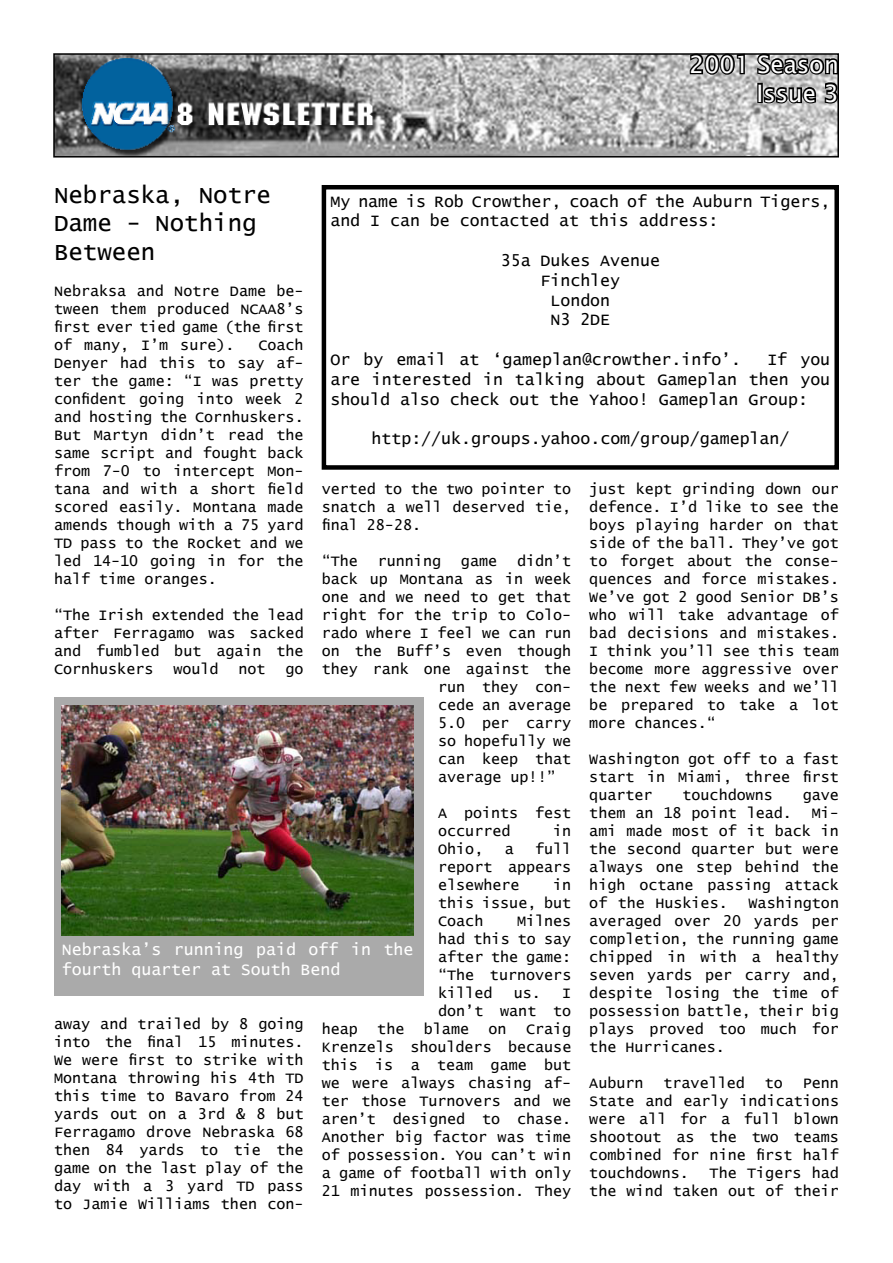
<style>
.page{position:relative;width:893px;height:1263px;background:#fff}
.page>*{position:absolute;margin:0;border:0;box-sizing:border-box;transform-origin:0 0}
.t1{font:24px/28.8px "Lucida Console";color:#000}
.t2{font:24px/28.8px "Lucida Sans Unicode";color:#fff;text-align:right}
.t3{font:16.5px/19.8px "Lucida Console";color:#000}
.t4{font:16.5px/19.8px "Lucida Console";color:#fff}
.t5{font:15px/18px "Lucida Console";color:#000;text-align:justify}
</style>
<div class="page">
<img style="left:56px;top:56px;width:780px;height:99px">
<div style="left:53px;top:53px;width:786px;height:105px;border:2px solid #000"></div>
<div style="left:322px;top:185px;width:517px;height:285px;border:4px solid #000"></div>
<svg style="left:688px;top:53px;width:58px;height:24px"></svg>
<svg style="left:755px;top:53px;width:84px;height:53px;background:#646464"></svg>
<div style="left:54px;top:697px;width:369px;height:299px;background:#aaa"></div>
<img style="left:62px;top:705px;width:351px;height:230px">
<h1 class="t2" style="left:689px;top:50px;width:151px">2001 Season<br>Issue 3</h1>
<h1 class="t1" style="left:54px;top:181px;width:219px">Nebraska, Notre<br>Dame - Nothing<br>Between</h1>
<p class="t5" style="left:54px;top:283px;width:251px">Nebraksa and Notre Dame be&shy;tween them produced NCAA8’s first ever tied game (the first of many, I’m sure).</p>
<p class="t3" style="left:330px;top:192px;width:501px">My name is Rob Crowther, coach of the Auburn Tigers, and I can be contacted at this address:</p>
<p class="t3" style="left:501px;top:251px;width:161px;text-align:center">35a Dukes Avenue<br>Finchley<br>London<br>N3 2DE</p>
<p class="t3" style="left:330px;top:350px;width:412px">Or by email at ‘gameplan@crowther.info’.</p>
<p class="t5" style="left:54px;top:337px;width:251px;text-indent:204px">Coach Denyer had this to say af&shy;ter the game: “I was pretty confident going into week 2 and hosting the Cornhuskers.<br>But Martyn didn’t read the same script and fought back from 7-0 to intercept Mon&shy;tana and with a short field scored easily. Montana made amends though with a 75 yard TD pass to the Rocket and we led 14-10 going in for the half time oranges.</p>
<p class="t5" style="left:54px;top:607px;width:251px">“The Irish extended the lead after Ferragamo was sacked and fumbled but again the Cornhuskers</p>
<p class="t3" style="left:330px;top:350px;width:501px;text-align:justify;text-indent:437px">If you are interested in talking about Gameplan then you should also check out the Yahoo! Gameplan Group:</p>
<p class="t3" style="left:371px;top:430px;width:419px">http://uk.groups.yahoo.com/group/gameplan/</p>
<p class="t5" style="left:322px;top:481px;width:251px">verted to the two pointer to snatch a well deserved tie, final 28-28.</p>
<p class="t5" style="left:322px;top:553px;width:38px">“The</p>
<p class="t5" style="left:378px;top:553px;width:65px">running</p>
<p class="t5" style="left:461px;top:553px;width:38px">game</p>
<p class="t5" style="left:517px;top:553px;width:56px">didn’t</p>
<p class="t5" style="left:322px;top:571px;width:251px">back up Montana as in week</p>
<p class="t5" style="left:322px;top:589px;width:251px">one and we need to get that</p>
<p class="t5" style="left:322px;top:607px;width:251px">right for the trip to Colo-</p>
<p class="t5" style="left:322px;top:625px;width:251px">rado where I feel we can run</p>
<p class="t5" style="left:322px;top:643px;width:251px">on the Buff’s even though</p>
<p class="t5" style="left:322px;top:661px;width:251px">they rank one against the</p>
<p class="t5" style="left:438px;top:679px;width:135px">run they con-</p>
<p class="t5" style="left:438px;top:697px;width:135px">cede an average</p>
<p class="t5" style="left:438px;top:715px;width:135px">5.0 per carry</p>
<p class="t5" style="left:438px;top:733px;width:135px">so hopefully we</p>
<p class="t5" style="left:438px;top:751px;width:135px">can keep that</p>
<p class="t5" style="left:438px;top:769px;width:119px">average up!!”</p>
<p class="t5" style="left:438px;top:805px;width:135px">A points fest occurred</p>
<p class="t5" style="left:589px;top:481px;width:251px">just kept grinding down our defence. I’d like to see the boys playing harder on that side of the ball. They’ve got to forget about the conse&shy;quences and force mistakes.<br>We’ve got 2 good Senior DB’s who will take advantage of bad decisions and mistakes.<br>I think you’ll see this team become more aggressive over the next few weeks and we’ll be prepared to take a lot more chances.“</p>
<p class="t5" style="left:589px;top:751px;width:251px">Washington got off to a fast start in Miami, three first quarter</p>
<p class="t5" style="left:173px;top:661px;width:47px">would</p>
<p class="t5" style="left:238px;top:661px;width:29px">not</p>
<p class="t5" style="left:286px;top:661px;width:20px">go</p>
<p class="t5" style="left:682px;top:787px;width:92px">touchdowns</p>
<p class="t5" style="left:803px;top:787px;width:38px">gave</p>
<p class="t5" style="left:589px;top:805px;width:204px">them an 18 point lead.</p>
<p class="t5" style="left:589px;top:805px;width:251px;text-indent:223px">Mi&shy;ami made most of it back in the second quarter but were always one step behind the high octane passing attack of the Huskies.</p>
<p class="t5" style="left:553px;top:823px;width:20px">in</p>
<p class="t5" style="left:438px;top:841px;width:135px;text-indent:97px">full report appears elsewhere</p>
<p class="t5" style="left:438px;top:841px;width:47px">Ohio,</p>
<p class="t5" style="left:505px;top:841px;width:11px">a</p>
<p class="t5" style="left:438px;top:877px;width:135px;text-indent:115px">in this issue, but Coach</p>
<p class="t5" style="left:589px;top:895px;width:251px;text-indent:159px">Washington averaged over 20 yards per completion, the running game chipped in with a healthy seven yards per carry and, despite losing the time of possession battle, their big plays proved too much for the Hurricanes.</p>
<p class="t5" style="left:589px;top:1075px;width:56px">Auburn</p>
<p class="t5" style="left:663px;top:1075px;width:83px">travelled</p>
<p class="t5" style="left:765px;top:1075px;width:20px">to</p>
<p class="t5" style="left:438px;top:913px;width:135px;text-indent:79px">Milnes had this to say after the game: “The turnovers killed</p>
<p class="t4" style="left:62px;top:940px;width:353px">Nebraska’s running paid off in the fourth quarter at South Bend</p>
<p class="t5" style="left:438px;top:985px;width:135px;text-align:right">us. I<br>don’t want to</p>
<p class="t5" style="left:54px;top:1015px;width:251px">away and trailed by 8 going into the final 15 minutes.<br>We were first to strike with Montana throwing his 4th TD this time to Bavaro from 24 yards out on a 3rd &amp; 8 but Ferragamo drove Nebraska 68 then 84 yards to tie the game on the last play of the day with a 3 yard TD pass to Jamie Williams then con-</p>
<p class="t5" style="left:322px;top:1021px;width:251px;text-indent:204px">Craig Krenzels shoulders because this is a team game but we were always chasing af&shy;ter those Turnovers and we aren’t designed to chase.<br>Another big factor was time of possession. You can’t win a game of football with only 21 minutes possession. They</p>
<p class="t5" style="left:322px;top:1021px;width:38px">heap</p>
<p class="t5" style="left:377px;top:1021px;width:29px">the</p>
<p class="t5" style="left:424px;top:1021px;width:47px">blame</p>
<p class="t5" style="left:489px;top:1021px;width:20px">on</p>
<p class="t5" style="left:589px;top:1075px;width:251px;text-indent:213px">Penn State and early indications were all for a full blown shootout as the two teams combined for nine first half touchdowns.</p>
<p class="t5" style="left:589px;top:1165px;width:251px;text-align:right">The Tigers had<br>the wind taken out of their</p>
</div>
